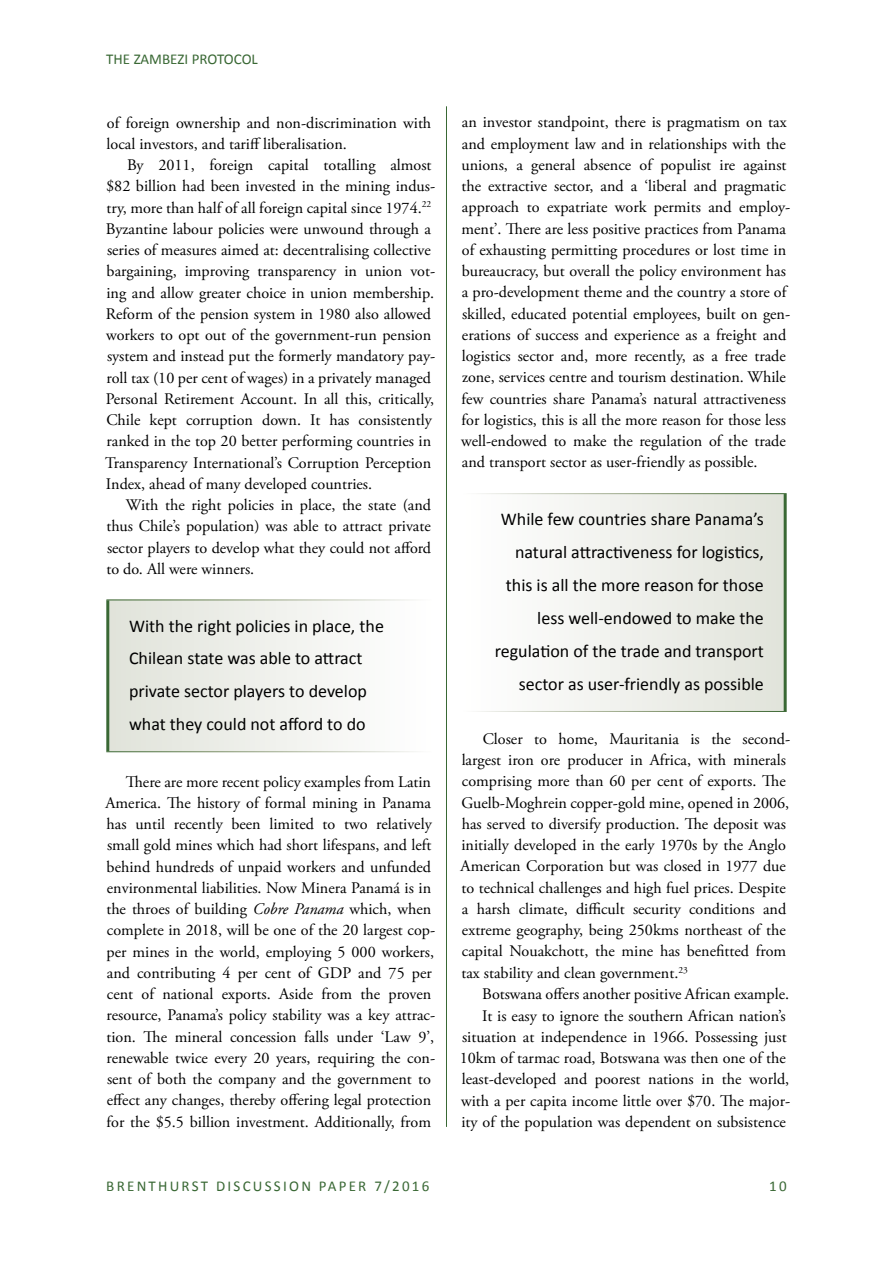
<style>
.page{position:relative;width:893px;height:1263px;background:#fff}
.page>*{position:absolute;margin:0;border:0;box-sizing:border-box;transform-origin:0 0}
.t1{font:18px/33px "Calibri";color:#000}
.t2{font:16.2px/21.3px "Adobe Garamond Pro";color:#000}
.t3{font:15px "Calibri";letter-spacing:.15em;color:#396834}
.t4{font:15px "Calibri";color:#396834}
.s1{font-style:italic}
</style>
<div class="page">
<hr style="left:446px;top:106px;width:1px;height:1021px;background:#396834">
<div style="left:108px;top:600px;width:324px;height:152px;background:linear-gradient(to right,#e0e3da,#fff)"></div>
<hr style="left:106px;top:600px;width:326px;height:1px;background:#fff">
<hr style="left:106px;top:751px;width:326px;height:1px;background:#fff">
<hr style="left:106px;top:600px;width:3px;height:151px;background:#396834">
<div style="left:461px;top:494px;width:324px;height:217px;background:linear-gradient(to right,#fff,#e0e2d9)"></div>
<hr style="left:784px;top:494px;width:3px;height:217px;background:#396834">
<p class="t4" style="left:106px;top:49px;width:153px">THE ZAMBEZI PROTOCOL</p>
<p class="t2" style="left:107px;top:112px;width:326px">of foreign ownership and non-discrimination with local investors, and tariff liberalisation.</p>
<p class="t2" style="left:105px;top:155px;width:331px;text-indent:22px">By 2011, foreign capital totalling almost $82 billion had been invested in the mining indus&shy;try, more than half of all foreign capital since 1974.<sup>22<br></sup>Byzantine labour policies were unwound through a series of measures aimed at: decentralising collective bargaining, improving transparency in union vot&shy;ing and allow greater choice in union membership.<br>Reform of the pension system in 1980 also allowed workers to opt out of the government-run pension system and instead put the formerly mandatory pay&shy;roll tax (10 per cent of wages) in a privately managed Personal Retirement Account. In all this, critically, Chile kept corruption down. It has consistently ranked in the top 20 better performing countries in Transparency International’s Corruption Perception Index, ahead of many developed countries.</p>
<p class="t2" style="left:106px;top:495px;width:326px;text-align:justify;text-indent:19px">With the right policies in place, the state (and thus Chile’s population) was able to attract private sector players to develop what they could not afford to do. All were winners.</p>
<p class="t1" style="left:129px;top:608px;width:256px">With the right policies in place, the Chilean state was able to attract private sector players to develop what they could not afford to do</p>
<p class="t2" style="left:106px;top:771px;width:331px;text-indent:20px">There are more recent policy examples from Latin America. The history of formal mining in Panama has until recently been limited to two relatively small gold mines which had short lifespans, and left behind hundreds of unpaid workers and unfunded environmental liabilities. Now Minera Panamá is in the throes of building <span class="s1">Cobre Panama</span> which, when complete in 2018, will be one of the 20 largest cop&shy;per mines in the world, employing 5 000 workers, and contributing 4 per cent of GDP and 75 per cent of national exports. Aside from the proven resource, Panama’s policy stability was a key attrac&shy;tion. The mineral concession falls under ‘Law 9’, renewable twice every 20 years, requiring the con&shy;sent of both the company and the government to effect any changes, thereby offering legal protection for the $5.5 billion investment. Additionally, from</p>
<p class="t2" style="left:461px;top:112px;width:331px">an investor standpoint, there is pragmatism on tax and employment law and in relationships with the unions, a general absence of populist ire against the extractive sector, and a ‘liberal and pragmatic approach to expatriate work permits and employ&shy;ment’. There are less positive practices from Panama of exhausting permitting procedures or lost time in bureaucracy, but overall the policy environment has a pro-development theme and the country a store of skilled, educated potential employees, built on gen&shy;erations of success and experience as a freight and logistics sector and, more recently, as a free trade zone, services centre and tourism destination. While few countries share Panama’s natural attractiveness for logistics, this is all the more reason for those less well-endowed to make the regulation of the trade and transport sector as user-friendly as possible.</p>
<p class="t1" style="left:495px;top:502px;width:271px;text-align:right">While few countries share Panama’s natural attractiveness for logistics, this is all the more reason for those less well-endowed to make the regulation of the trade and transport sector as user-friendly as possible</p>
<p class="t2" style="left:461px;top:729px;width:331px;text-indent:22px">Closer to home, Mauritania is the second&shy;largest iron ore producer in Africa, with minerals comprising more than 60 per cent of exports. The Guelb-Moghrein copper-gold mine, opened in 2006, has served to diversify production. The deposit was initially developed in the early 1970s by the Anglo American Corporation but was closed in 1977 due to technical challenges and high fuel prices. Despite a harsh climate, difficult security conditions and extreme geography, being 250kms northeast of the capital Nouakchott, the mine has benefitted from tax stability and clean government.<sup>23</sup></p>
<p class="t2" style="left:460px;top:984px;width:332px;text-align:right">Botswana offers another positive African example.<br>It is easy to ignore the southern African nation’s situation at independence in 1966. Possessing just 10km of tarmac road, Botswana was then one of the least-developed and poorest nations in the world, with a per capita income little over $70. The major&shy;ity of the population was dependent on subsistence</p>
<p class="t3" style="left:106px;top:1176px;width:325px">BRENTHURST DISCUSSION PAPER 7/2016</p>
<p class="t3" style="left:769px;top:1176px;width:19px">10</p>
</div>
